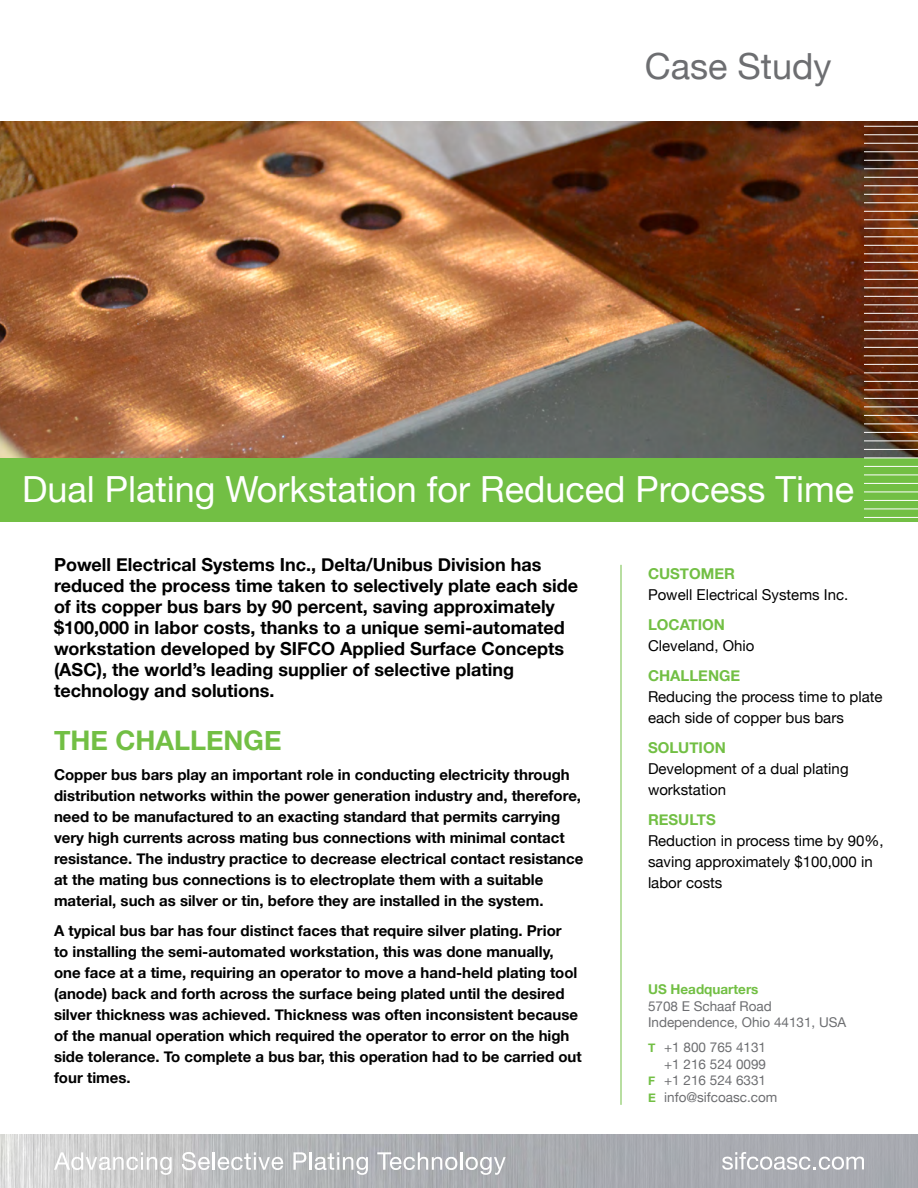
<style>
.page{position:relative;width:918px;height:1188px;background:#fff}
.page>*{position:absolute;margin:0;border:0;box-sizing:border-box;transform-origin:0 0}
.t1{font:36px "Helvetica Neue";color:#fff}
.t2{font:36px "Helvetica Neue";color:#6d6e71}
.t3{font:700 27px "Helvetica Neue";color:#72bf44}
.t4{font:700 18px/21px "Helvetica Neue";color:#000}
.t5{font:700 15px/21px "Helvetica Neue";color:#000}
.t6{font:15px/21px "Helvetica Neue";color:#000}
.t7{font:700 15px "Helvetica Neue";color:#72bf44}
.t8{font:13.5px/16.5px "Helvetica Neue";color:#6d6e71}
.t9{font:700 13.5px "Helvetica Neue";color:#72bf44}
.s1{font-weight:700;font-size:12px;color:#72bf44}
</style>
<div class="page">
<div style="left:0;top:364px;width:918px;height:158px;background:#72bf44"></div>
<img style="left:0;top:1134px;width:918px;height:54px">
<img style="left:0;top:122px;width:918px;height:336px">
<svg style="left:54px;top:1152px;width:118px;height:23px"></svg>
<svg style="left:182px;top:1152px;width:101px;height:18px"></svg>
<svg style="left:293px;top:1152px;width:75px;height:23px"></svg>
<svg style="left:377px;top:1152px;width:80px;height:18px"></svg>
<hr style="left:460px;top:1152px;width:3px;height:18px;background:#fff">
<svg style="left:466px;top:1157px;width:40px;height:18px"></svg>
<svg style="left:722px;top:1152px;width:142px;height:18px"></svg>
<hr style="left:864px;top:126px;width:54px;height:1px;background:#fff">
<hr style="left:864px;top:134px;width:54px;height:1px;background:#fff">
<hr style="left:864px;top:143px;width:54px;height:1px;background:#fff">
<hr style="left:864px;top:151px;width:54px;height:1px;background:#fff">
<hr style="left:864px;top:160px;width:54px;height:1px;background:#fff">
<hr style="left:864px;top:168px;width:54px;height:1px;background:#fff">
<hr style="left:864px;top:177px;width:54px;height:1px;background:#fff">
<hr style="left:864px;top:185px;width:54px;height:1px;background:#fff">
<hr style="left:864px;top:194px;width:54px;height:1px;background:#fff">
<hr style="left:864px;top:202px;width:54px;height:1px;background:#fff">
<hr style="left:864px;top:211px;width:54px;height:1px;background:#fff">
<hr style="left:864px;top:219px;width:54px;height:1px;background:#fff">
<hr style="left:864px;top:228px;width:54px;height:1px;background:#fff">
<hr style="left:864px;top:236px;width:54px;height:1px;background:#fff">
<hr style="left:864px;top:245px;width:54px;height:1px;background:#fff">
<hr style="left:864px;top:253px;width:54px;height:1px;background:#fff">
<hr style="left:864px;top:262px;width:54px;height:1px;background:#fff">
<hr style="left:864px;top:270px;width:54px;height:1px;background:#fff">
<hr style="left:864px;top:279px;width:54px;height:1px;background:#fff">
<hr style="left:864px;top:287px;width:54px;height:1px;background:#fff">
<hr style="left:864px;top:296px;width:54px;height:1px;background:#fff">
<hr style="left:864px;top:304px;width:54px;height:1px;background:#fff">
<hr style="left:864px;top:313px;width:54px;height:1px;background:#fff">
<hr style="left:864px;top:321px;width:54px;height:1px;background:#fff">
<hr style="left:864px;top:330px;width:54px;height:1px;background:#fff">
<hr style="left:864px;top:338px;width:54px;height:1px;background:#fff">
<hr style="left:864px;top:347px;width:54px;height:1px;background:#fff">
<hr style="left:864px;top:355px;width:54px;height:1px;background:#fff">
<hr style="left:864px;top:364px;width:54px;height:1px;background:#fff">
<hr style="left:864px;top:372px;width:54px;height:1px;background:#fff">
<hr style="left:864px;top:381px;width:54px;height:1px;background:#fff">
<hr style="left:864px;top:390px;width:54px;height:1px;background:#fff">
<hr style="left:864px;top:398px;width:54px;height:1px;background:#fff">
<hr style="left:864px;top:407px;width:54px;height:1px;background:#fff">
<hr style="left:864px;top:415px;width:54px;height:1px;background:#fff">
<hr style="left:864px;top:424px;width:54px;height:1px;background:#fff">
<hr style="left:864px;top:432px;width:54px;height:1px;background:#fff">
<hr style="left:864px;top:441px;width:54px;height:1px;background:#fff">
<hr style="left:864px;top:449px;width:54px;height:1px;background:#fff">
<hr style="left:864px;top:458px;width:54px;height:1px;background:#fff">
<hr style="left:864px;top:466px;width:54px;height:1px;background:#fff">
<hr style="left:864px;top:475px;width:54px;height:1px;background:#fff">
<hr style="left:864px;top:483px;width:54px;height:1px;background:#fff">
<hr style="left:864px;top:492px;width:54px;height:1px;background:#fff">
<hr style="left:864px;top:500px;width:54px;height:1px;background:#fff">
<hr style="left:864px;top:509px;width:54px;height:1px;background:#fff">
<hr style="left:864px;top:517px;width:54px;height:1px;background:#fff">
<hr style="left:621px;top:565px;width:1px;height:540px;background:#72bf44">
<h1 class="t2" style="left:645px;top:44px;width:188px">Case Study</h1>
<h1 class="t1" style="left:22px;top:468px;width:834px">Dual Plating Workstation for Reduced Process Time</h1>
<p class="t4" style="left:54px;top:553px;width:526px">Powell Electrical Systems Inc., Delta/Unibus Division has reduced the process time taken to selectively plate each side of its copper bus bars by 90 percent, saving approximately $100,000 in labor costs, thanks to a unique semi-automated workstation developed by SIFCO Applied Surface Concepts (ASC), the world’s leading supplier of selective plating technology and solutions.</p>
<h2 class="t3" style="left:54px;top:724px;width:229px">THE CHALLENGE</h2>
<p class="t5" style="left:54px;top:764px;width:531px">Copper bus bars play an important role in conducting electricity through distribution networks within the power generation industry and, therefore, need to be manufactured to an exacting standard that permits carrying very high currents across mating bus connections with minimal contact resistance. The industry practice to decrease electrical contact resistance at the mating bus connections is to electroplate them with a suitable material, such as silver or tin, before they are installed in the system.</p>
<p class="t5" style="left:54px;top:920px;width:529px">A typical bus bar has four distinct faces that require silver plating. Prior<br>to installing the semi-automated workstation, this was done manually, one face at a time, requiring an operator to move a hand-held plating tool (anode) back and forth across the surface being plated until the desired silver thickness was achieved. Thickness was often inconsistent because of the manual operation which required the operator to error on the high side tolerance. To complete a bus bar, this operation had to be carried out four times.</p>
<p class="t7" style="left:648px;top:565px;width:88px">CUSTOMER</p>
<p class="t6" style="left:648px;top:584px;width:202px">Powell Electrical Systems Inc.</p>
<p class="t7" style="left:648px;top:616px;width:78px">LOCATION</p>
<p class="t6" style="left:648px;top:635px;width:108px">Cleveland, Ohio</p>
<p class="t7" style="left:648px;top:667px;width:94px">CHALLENGE</p>
<p class="t6" style="left:648px;top:686px;width:236px">Reducing the process time to plate each side of copper bus bars</p>
<p class="t7" style="left:648px;top:739px;width:79px">SOLUTION</p>
<p class="t6" style="left:648px;top:758px;width:202px">Development of a dual plating workstation</p>
<p class="t7" style="left:648px;top:811px;width:69px">RESULTS</p>
<p class="t6" style="left:648px;top:830px;width:237px">Reduction in process time by 90%, saving approximately $100,000 in labor costs</p>
<p class="t9" style="left:648px;top:981px;width:112px">US Headquarters</p>
<p class="t8" style="left:648px;top:998px;width:200px">5708 E Schaaf Road<br>Independence, Ohio 44131, USA</p>
<p class="t8" style="left:648px;top:1039px;width:120px"><span class="s1">T</span> +1 800 765 4131</p>
<p class="t8" style="left:664px;top:1055px;width:103px">+1 216 524 0099</p>
<p class="t8" style="left:648px;top:1072px;width:120px"><span class="s1">F</span> +1 216 524 6331</p>
<p class="t8" style="left:648px;top:1088px;width:131px"><span class="s1">E</span> info@sifcoasc.com</p>
</div>
